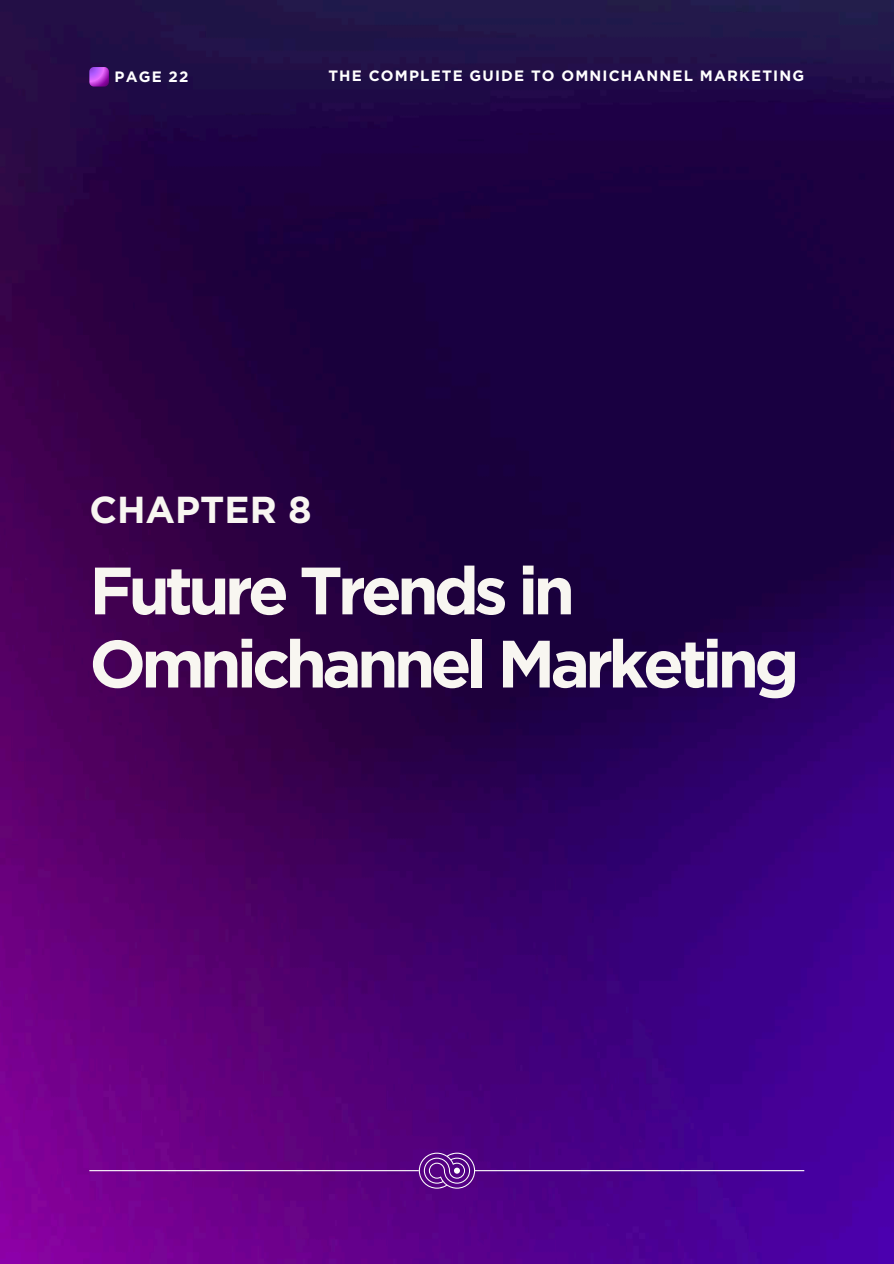
<style>
.page{position:relative;width:894px;height:1264px;background:#fff}
.page>*{position:absolute;margin:0;border:0;box-sizing:border-box;transform-origin:0 0}
.t1{font:700 66.75px/73.2px "Gotham";letter-spacing:-.07em;color:#f8f6f1}
.t2{font:700 37.5px "Gotham";color:#f8f6f1}
.t3{font:700 15px "Gotham";letter-spacing:.075em;color:#fff}
</style>
<div class="page">
<img style="left:0;top:0;width:893px;height:1263px">
<svg style="left:418px;top:1152px;width:57px;height:36px"></svg>
<hr style="left:474px;top:1170px;width:330px;height:1px;background:#fff">
<hr style="left:89px;top:1170px;width:329px;height:1px;background:#fff">
<svg style="left:89px;top:67px;width:20px;height:20px"></svg>
<p class="t3" style="left:114px;top:67px;width:75px">PAGE 22</p>
<p class="t3" style="left:328px;top:67px;width:477px">THE COMPLETE GUIDE TO OMNICHANNEL MARKETING</p>
<h2 class="t2" style="left:89px;top:486px;width:224px">CHAPTER 8</h2>
<h1 class="t1" style="left:89px;top:552px;width:711px">Future Trends in<br>Omnichannel Marketing</h1>
</div>
